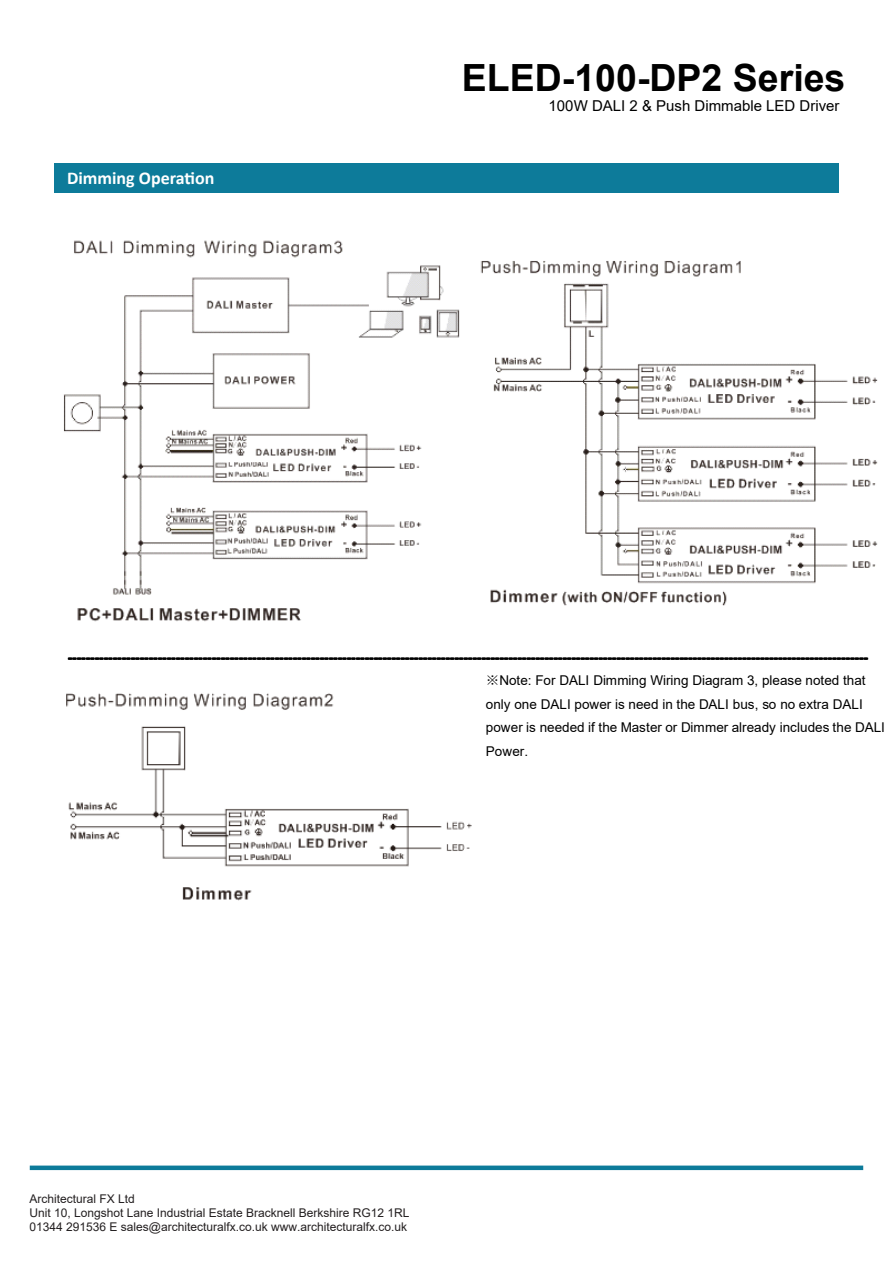
<style>
.page{position:relative;width:893px;height:1263px;background:#fff}
.page>*{position:absolute;margin:0;border:0;box-sizing:border-box;transform-origin:0 0}
.t1{font:700 37.5px "Arial";color:#000}
.t2{font:700 18px "Calibri";color:#fff}
.t3{font:15px "Arial";color:#000}
.t4{font:700 13.5px/23.4px "Arial";color:#000}
.t5{font:12px/14.4px "Arial";color:#231f20}
.s1{font-family:"Sim Sun";font-weight:400}
.s2{font-weight:400}
</style>
<div class="page">
<div style="left:30px;top:1165px;width:833px;height:5px;background:#0d7b9a"></div>
<div style="left:54px;top:164px;width:785px;height:29px;background:#0d7b9a"></div>
<img style="left:64px;top:240px;width:396px;height:382px">
<img style="left:480px;top:261px;width:398px;height:345px">
<img style="left:66px;top:693px;width:406px;height:208px">
<p class="t2" style="left:67px;top:166px;width:149px">Dimming Operation</p>
<h1 class="t1" style="left:462px;top:52px;width:385px">ELED-100-DP2 Series</h1>
<p class="t3" style="left:549px;top:95px;width:292px">100W DALI 2 &amp; Push Dimmable LED Driver</p>
<p class="t4" style="left:486px;top:647px;width:400px;text-indent:-419px">---------------------------------------------------------------------------------------------------------------------------------------------------------------------------------- <span class="s1">※</span><span class="s2">Note: For DALI Dimming Wiring Diagram 3, please noted that only one DALI power is need in the DALI bus, so no extra DALI power is needed if the Master or Dimmer already includes the DALI Power.</span></p>
<p class="t5" style="left:29px;top:1191px;width:382px">Architectural FX Ltd<br>Unit 10, Longshot Lane Industrial Estate Bracknell Berkshire RG12 1RL<br>01344 291536 E sales@architecturalfx.co.uk www.architecturalfx.co.uk</p>
</div>
